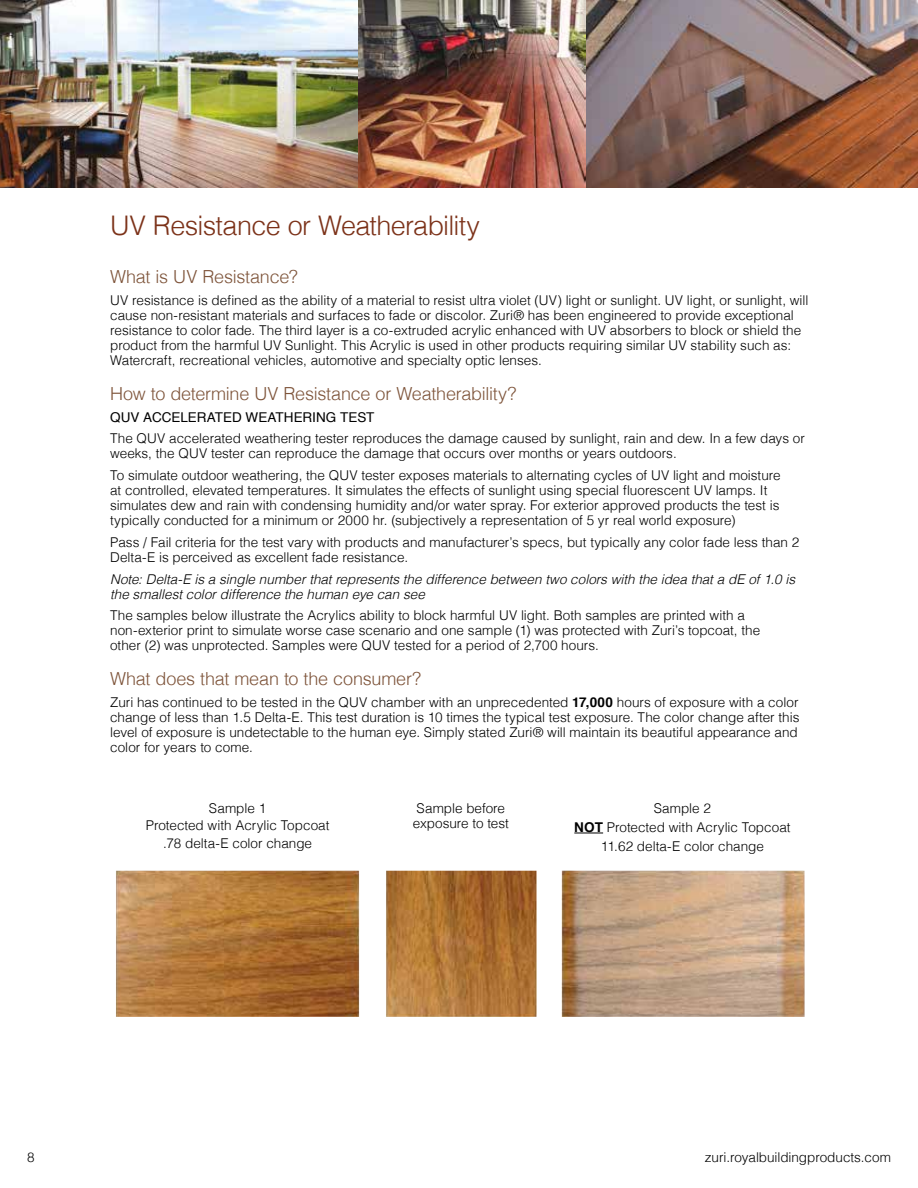
<style>
.page{position:relative;width:918px;height:1188px;background:#fff}
.page>*{position:absolute;margin:0;border:0;box-sizing:border-box;transform-origin:0 0}
.t1{font:300 27px "Helvetica";letter-spacing:-.025em;color:#7c3219}
.t2{font:300 18px "Helvetica";letter-spacing:-.01em;color:#7e543a}
.t3{font:300 13.5px/15px "Helvetica";color:#000}
.t4{font:italic 300 13.5px/15px "Helvetica";color:#000}
.t5{font:13.5px "Helvetica";color:#000}
.s1{font-weight:700}
</style>
<div class="page">
<img style="left:0;top:0;width:583px;height:187px">
<img style="left:583px;top:0;width:335px;height:187px">
<img style="left:116px;top:871px;width:689px;height:146px">
<svg style="left:574px;top:833px;width:29px;height:1px"></svg>
<h1 class="t1" style="left:110px;top:203px;width:371px">UV Resistance or Weatherability</h1>
<h2 class="t2" style="left:110px;top:261px;width:189px">What is UV Resistance?</h2>
<p class="t3" style="left:110px;top:291px;width:700px">UV resistance is defined as the ability of a material to resist ultra violet (UV) light or sunlight. UV light, or sunlight, will cause non-resistant materials and surfaces to fade or discolor. Zuri® has been engineered to provide exceptional resistance to color fade. The third layer is a co-extruded acrylic enhanced with UV absorbers to block or shield the product from the harmful UV Sunlight. This Acrylic is used in other products requiring similar UV stability such as:<br>Watercraft, recreational vehicles, automotive and specialty optic lenses.</p>
<h2 class="t2" style="left:110px;top:378px;width:408px">How to determine UV Resistance or Weatherability?</h2>
<p class="t5" style="left:110px;top:406px;width:266px">QUV ACCELERATED WEATHERING TEST</p>
<p class="t3" style="left:110px;top:430px;width:696px">The QUV accelerated weathering tester reproduces the damage caused by sunlight, rain and dew. In a few days or weeks, the QUV tester can reproduce the damage that occurs over months or years outdoors.</p>
<p class="t3" style="left:110px;top:467px;width:672px">To simulate outdoor weathering, the QUV tester exposes materials to alternating cycles of UV light and moisture at controlled, elevated temperatures. It simulates the effects of sunlight using special fluorescent UV lamps. It simulates dew and rain with condensing humidity and/or water spray. For exterior approved products the test is typically conducted for a minimum or 2000 hr. (subjectively a representation of 5 yr real world exposure)</p>
<p class="t3" style="left:110px;top:534px;width:691px">Pass / Fail criteria for the test vary with products and manufacturer’s specs, but typically any color fade less than 2<br>Delta-E is perceived as excellent fade resistance.</p>
<p class="t4" style="left:110px;top:570px;width:687px">Note: Delta-E is a single number that represents the difference between two colors with the idea that a dE of 1.0 is the smallest color difference the human eye can see</p>
<p class="t3" style="left:110px;top:607px;width:652px">The samples below illustrate the Acrylics ability to block harmful UV light. Both samples are printed with a non-exterior print to simulate worse case scenario and one sample (1) was protected with Zuri’s topcoat, the other (2) was unprotected. Samples were QUV tested for a period of 2,700 hours.</p>
<h2 class="t2" style="left:110px;top:664px;width:313px">What does that mean to the consumer?</h2>
<p class="t3" style="left:110px;top:694px;width:691px">Zuri has continued to be tested in the QUV chamber with an unprecedented <span class="s1">17,000</span> hours of exposure with a color change of less than 1.5 Delta-E. This test duration is 10 times the typical test exposure. The color change after this level of exposure is undetectable to the human eye. Simply stated Zuri® will maintain its beautiful appearance and color for years to come.</p>
<p class="t3" style="left:146px;top:799px;width:185px;line-height:17.2px;text-align:center">Sample 1<br>Protected with Acrylic Topcoat .78 delta-E color change</p>
<p class="t3" style="left:574px;top:798px;width:218px;line-height:18.8px;text-align:center">Sample 2<br><span class="s1">NOT</span> Protected with Acrylic Topcoat<br>11.62 delta-E color change</p>
<p class="t3" style="left:413px;top:800px;width:98px">Sample before exposure to test</p>
<p class="t3" style="left:27px;top:1148px;width:9px">8</p>
<p class="t3" style="left:705px;top:1148px;width:188px">zuri.royalbuildingproducts.com</p>
</div>
